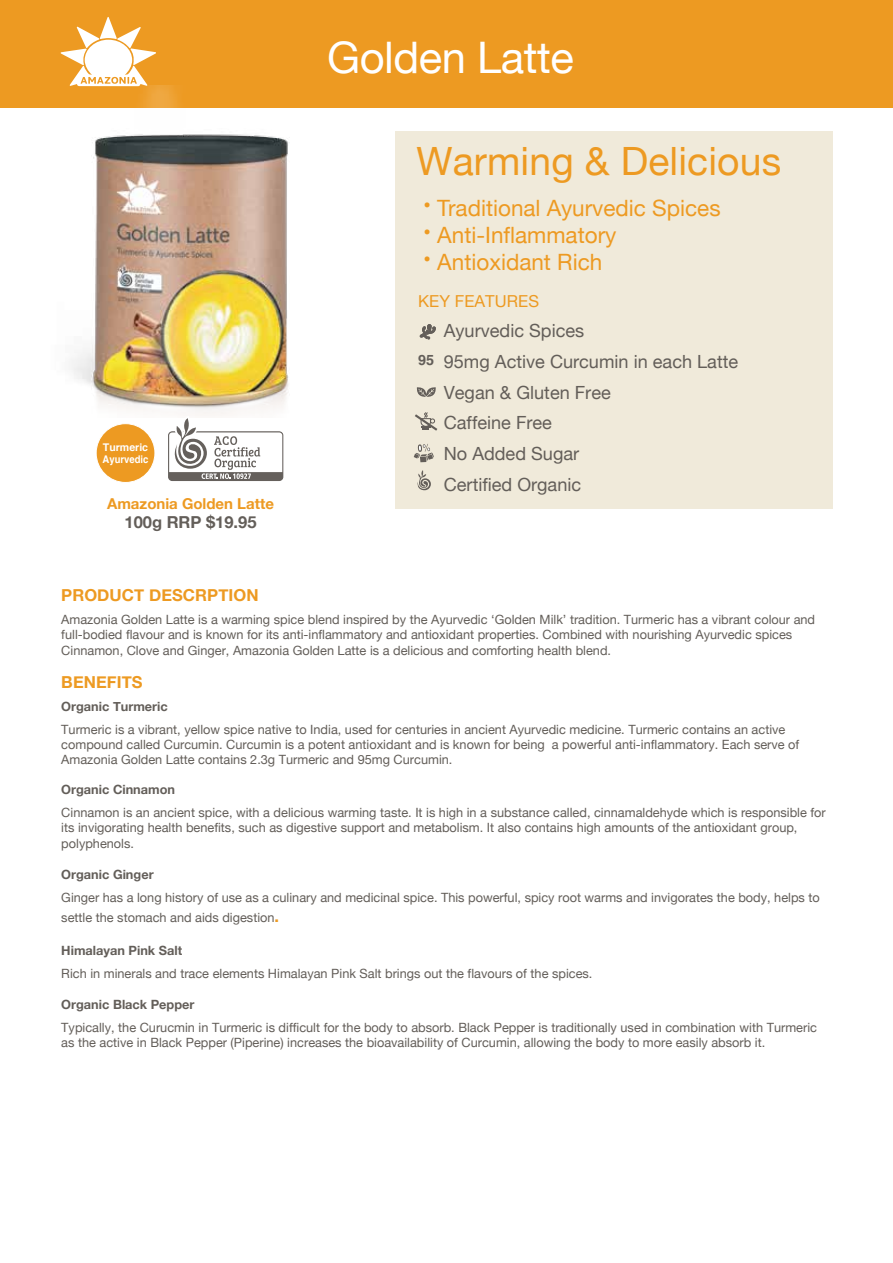
<style>
.page{position:relative;width:893px;height:1263px;background:#fff}
.page>*{position:absolute;margin:0;border:0;box-sizing:border-box;transform-origin:0 0}
.t1{font:43.5px "Helvetica Neue";letter-spacing:-.01em;color:#fff}
.t2{font:39px "Helvetica Neue";letter-spacing:.005em;color:#ed9a22}
.t3{font:22.5px "Helvetica Neue";color:#ed9a22}
.t4{font:18.15px/30.8px "Helvetica Neue";color:#635e59}
.t5{font:700 16.5px "Helvetica Neue";letter-spacing:.005em;color:#ed9a22}
.t6{font:700 16.5px "Helvetica Neue";color:#635e59}
.t7{font:16.5px "Helvetica Neue";letter-spacing:.005em;color:#ed9a22}
.t8{font:700 15px "Helvetica Neue";color:#ed9a22}
.t9{font:700 14.4px "Helvetica LT Std";color:#635e59}
.t10{font:12.75px/15.3px "Helvetica Neue";color:#635e59}
.t11{font:700 12.75px "Helvetica Neue";color:#635e59}
.t12{font:700 10.65px/12.8px "Helvetica";color:#fff}
.s1{font-weight:700;font-size:16.5px;color:#ed9a22}
</style>
<div class="page">
<div style="left:395px;top:131px;width:437px;height:377px;background:#f0eada"></div>
<div style="left:0;top:0;width:893px;height:107px;background:#ed9a22"></div>
<div style="left:96px;top:424px;width:59px;height:58px;background:#ed9a22;border-radius:50%"></div>
<div style="left:96px;top:423px;width:59px;height:60px;border:1px solid #fff;border-radius:50%"></div>
<svg style="left:61px;top:17px;width:95px;height:69px"></svg>
<svg style="left:419px;top:324px;width:17px;height:15px"></svg>
<svg style="left:416px;top:387px;width:20px;height:10px"></svg>
<svg style="left:415px;top:412px;width:22px;height:19px"></svg>
<svg style="left:414px;top:444px;width:20px;height:18px"></svg>
<svg style="left:418px;top:470px;width:13px;height:20px"></svg>
<img style="left:39px;top:86px;width:292px;height:330px">
<svg style="left:168px;top:418px;width:115px;height:63px"></svg>
<h1 class="t1" style="left:327px;top:26px;width:248px">Golden Latte</h1>
<h2 class="t2" style="left:416px;top:133px;width:366px">Warming &amp; Delicious</h2>
<h3 class="t3" style="left:423px;top:191px;width:299px">• Traditional Ayurvedic Spices</h3>
<h3 class="t3" style="left:423px;top:218px;width:195px">• Anti-Inflammatory</h3>
<h3 class="t3" style="left:423px;top:245px;width:181px">• Antioxidant Rich</h3>
<p class="t12" style="left:102px;top:441px;width:48px">Turmeric<br>Ayurvedic</p>
<p class="t8" style="left:107px;top:491px;width:168px">Amazonia Golden Latte</p>
<p class="t6" style="left:124px;top:509px;width:134px">100g RRP $19.95</p>
<p class="t7" style="left:418px;top:290px;width:122px">KEY FEATURES</p>
<p class="t9" style="left:418px;top:352px;width:17px">95</p>
<h3 class="t4" style="left:444px;top:316px;width:296px">Ayurvedic Spices<br>95mg Active Curcumin in each Latte<br>Vegan &amp; Gluten Free<br>Caffeine Free<br>No Added Sugar<br>Certified Organic</h3>
<p class="t5" style="left:61px;top:582px;width:199px">PRODUCT DESCRPTION</p>
<p class="t10" style="left:61px;top:613px;width:755px">Amazonia Golden Latte is a warming spice blend inspired by the Ayurvedic ‘Golden Milk’ tradition. Turmeric has a vibrant colour and full-bodied flavour and is known for its anti-inflammatory and antioxidant properties. Combined with nourishing Ayurvedic spices<br>Cinnamon, Clove and Ginger, Amazonia Golden Latte is a delicious and comforting health blend.</p>
<p class="t5" style="left:61px;top:669px;width:83px">BENEFITS</p>
<p class="t11" style="left:61px;top:696px;width:108px">Organic Turmeric</p>
<p class="t10" style="left:61px;top:722px;width:740px">Turmeric is a vibrant, yellow spice native to India, used for centuries in ancient Ayurvedic medicine. Turmeric contains an active compound called Curcumin. Curcumin is a potent antioxidant and is known for being a powerful anti-inflammatory. Each serve of<br>Amazonia Golden Latte contains 2.3g Turmeric and 95mg Curcumin.</p>
<p class="t11" style="left:61px;top:780px;width:115px">Organic Cinnamon</p>
<p class="t10" style="left:61px;top:805px;width:766px">Cinnamon is an ancient spice, with a delicious warming taste. It is high in a substance called, cinnamaldehyde which is responsible for its invigorating health benefits, such as digestive support and metabolism. It also contains high amounts of the antioxidant group, polyphenols.</p>
<p class="t11" style="left:61px;top:864px;width:94px">Organic Ginger</p>
<p class="t10" style="left:61px;top:888px;width:760px;line-height:19.8px">Ginger has a long history of use as a culinary and medicinal spice. This powerful, spicy root warms and invigorates the body, helps to settle the stomach and aids digestion<span class="s1">.</span></p>
<p class="t11" style="left:61px;top:940px;width:122px">Himalayan Pink Salt</p>
<p class="t10" style="left:61px;top:966px;width:533px">Rich in minerals and trace elements Himalayan Pink Salt brings out the flavours of the spices.</p>
<p class="t11" style="left:61px;top:994px;width:135px">Organic Black Pepper</p>
<p class="t10" style="left:61px;top:1020px;width:757px">Typically, the Curucmin in Turmeric is difficult for the body to absorb. Black Pepper is traditionally used in combination with Turmeric as the active in Black Pepper (Piperine) increases the bioavailability of Curcumin, allowing the body to more easily absorb it.</p>
</div>
